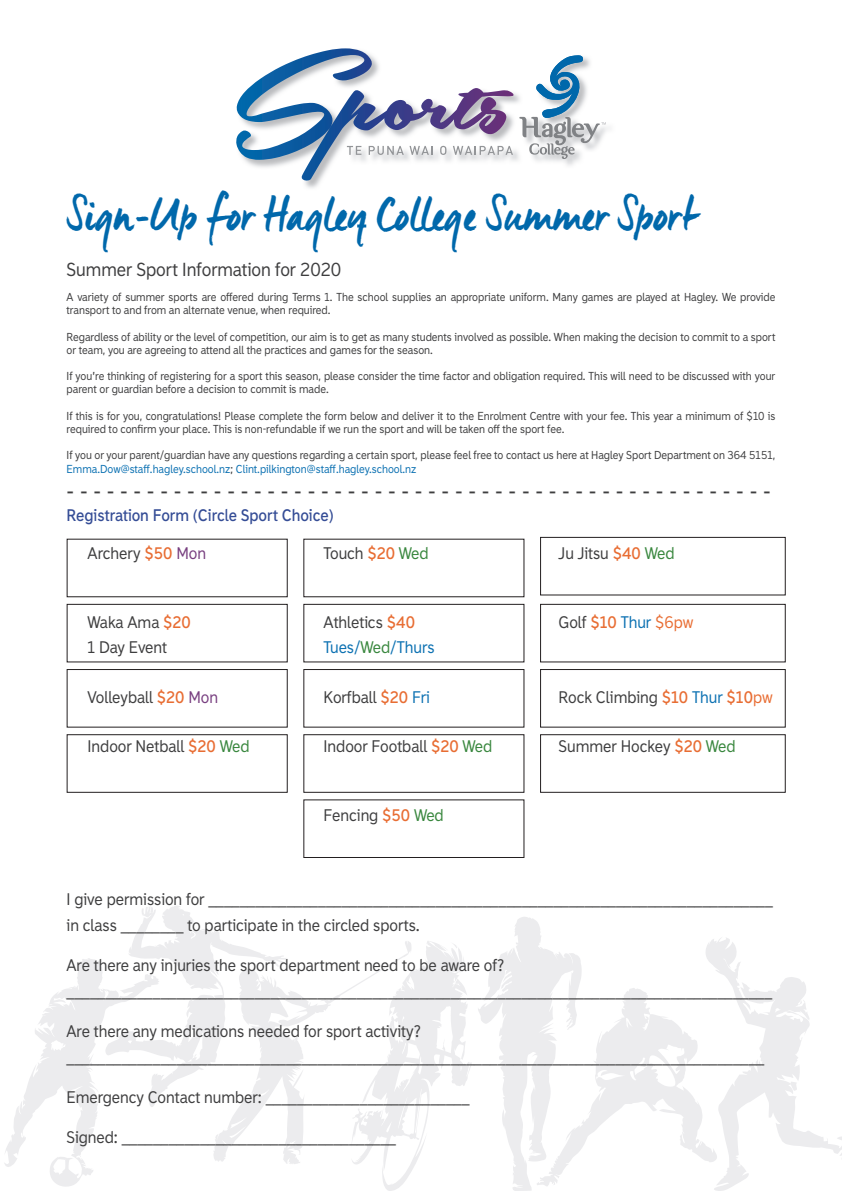
<style>
.page{position:relative;width:842px;height:1191px;background:#fff}
.page>*{position:absolute;margin:0;border:0;box-sizing:border-box;transform-origin:0 0}
.t1{font:48px "Manus";color:#0068ab}
.t2{font:24px "Madras";color:#3e3e3f}
.t3{font:18px "Madras";color:#3e3e3f}
.t4{font:16px/25.7px "Madras";color:#3e3e3f}
.t5{font:700 16px "Madras";color:#354d96}
.t6{font:16px "Madras";color:#0c71b2}
.t7{font:11px/13.2px "Madras";color:#3e3e3f}
.s1{color:#0c71b2}
.s2{font-weight:700;color:#e86d33}
.s3{color:#783f80}
.s4{color:#39873e}
.s5{color:#e86d33}
</style>
<div class="page">
<svg style="left:287px;top:988px;width:64px;height:176px"></svg>
<svg style="left:4px;top:906px;width:283px;height:281px"></svg>
<svg style="left:351px;top:917px;width:491px;height:274px"></svg>
<img style="left:244px;top:93px;width:365px;height:95px">
<svg style="left:519px;top:55px;width:87px;height:104px"></svg>
<svg style="left:236px;top:48px;width:277px;height:112px"></svg>
<svg style="left:357px;top:224px;width:9px;height:3px"></svg>
<div style="left:67px;top:604px;width:221px;height:58px;border:1px solid #231f20"></div>
<div style="left:67px;top:669px;width:221px;height:58px;border:1px solid #231f20"></div>
<div style="left:67px;top:734px;width:221px;height:59px;border:1px solid #231f20"></div>
<div style="left:303px;top:604px;width:221px;height:58px;border:1px solid #231f20"></div>
<div style="left:303px;top:669px;width:221px;height:58px;border:1px solid #231f20"></div>
<div style="left:303px;top:734px;width:221px;height:59px;border:1px solid #231f20"></div>
<div style="left:303px;top:799px;width:221px;height:59px;border:1px solid #231f20"></div>
<div style="left:540px;top:537px;width:246px;height:58px;border:1px solid #231f20"></div>
<div style="left:540px;top:604px;width:246px;height:58px;border:1px solid #231f20"></div>
<div style="left:540px;top:669px;width:246px;height:58px;border:1px solid #231f20"></div>
<div style="left:540px;top:734px;width:246px;height:59px;border:1px solid #231f20"></div>
<h1 class="t1" style="left:67px;top:185px;width:631px">Sign-Up for Hagley College Summer Sport</h1>
<h3 class="t3" style="left:67px;top:258px;width:276px">Summer Sport Information for 2020</h3>
<p class="t7" style="left:67px;top:290px;width:710px">A variety of summer sports are offered during Terms 1. The school supplies an appropriate uniform. Many games are played at Hagley. We provide transport to and from an alternate venue, when required.</p>
<p class="t7" style="left:67px;top:330px;width:710px">Regardless of ability or the level of competition, our aim is to get as many students involved as possible. When making the decision to commit to a sport or team, you are agreeing to attend all the practices and games for the season.</p>
<p class="t7" style="left:67px;top:369px;width:710px">If you’re thinking of registering for a sport this season, please consider the time factor and obligation required. This will need to be discussed with your parent or guardian before a decision to commit is made.</p>
<p class="t7" style="left:67px;top:409px;width:710px">If this is for you, congratulations! Please complete the form below and deliver it to the Enrolment Centre with your fee. This year a minimum of $10 is required to confirm your place. This is non-refundable if we run the sport and will be taken off the sport fee.</p>
<p class="t7" style="left:67px;top:449px;width:710px">If you or your parent/guardian have any questions regarding a certain sport, please feel free to contact us here at Hagley Sport Department on 364 5151,<br><span class="s1">Emma.Dow@staff.hagley.school.nz</span>; <span class="s1">Clint.pilkington@staff.hagley.school.nz</span></p>
<h2 class="t2" style="left:67px;top:478px;width:706px">- - - - - - - - - - - - - - - - - - - - - - - - - - - - - - - - - - - - - - - - - - - - - - - - - - - - -</h2>
<h3 class="t5" style="left:67px;top:505px;width:269px">Registration Form (Circle Sport Choice)</h3>
<h3 class="t4" style="left:88px;top:540px;width:120px">Archery <span class="s2">$50</span> <span class="s3">Mon</span></h3>
<h3 class="t4" style="left:324px;top:540px;width:106px">Touch <span class="s2">$20</span> <span class="s4">Wed</span></h3>
<h3 class="t4" style="left:559px;top:540px;width:117px">Ju Jitsu <span class="s2">$40</span> <span class="s4">Wed</span></h3>
<h3 class="t4" style="left:88px;top:609px;width:105px">Waka Ama <span class="s2">$20</span></h3>
<h3 class="t4" style="left:324px;top:609px;width:93px">Athletics <span class="s2">$40</span></h3>
<h3 class="t4" style="left:559px;top:609px;width:136px">Golf <span class="s2">$10</span> <span class="s1">Thur</span> <span class="s5">$6pw</span></h3>
<h3 class="t4" style="left:88px;top:634px;width:81px">1 Day Event</h3>
<h3 class="t6" style="left:324px;top:637px;width:113px">Tues/<span class="s4">Wed</span>/Thurs</h3>
<h3 class="t4" style="left:88px;top:684px;width:132px">Volleyball <span class="s2">$20</span> <span class="s3">Mon</span></h3>
<h3 class="t4" style="left:324px;top:684px;width:108px">Korfball <span class="s2">$20</span> <span class="s1">Fri</span></h3>
<h3 class="t4" style="left:559px;top:684px;width:216px">Rock Climbing <span class="s2">$10</span> <span class="s1">Thur</span> <span class="s2">$10</span><span class="s5">pw</span></h3>
<h3 class="t4" style="left:88px;top:733px;width:163px">Indoor Netball <span class="s2">$20</span> <span class="s4">Wed</span></h3>
<h3 class="t4" style="left:324px;top:733px;width:170px">Indoor Football <span class="s2">$20</span> <span class="s4">Wed</span></h3>
<h3 class="t4" style="left:559px;top:733px;width:178px">Summer Hockey <span class="s2">$20</span> <span class="s4">Wed</span></h3>
<h3 class="t4" style="left:324px;top:802px;width:122px">Fencing <span class="s2">$50</span> <span class="s4">Wed</span></h3>
<h3 class="t4" style="left:67px;top:886px;width:708px">I give permission for ________________________________________________________________________ in class ________ to participate in the circled sports.</h3>
<h3 class="t4" style="left:67px;top:952px;width:707px">Are there any injuries the sport department need to be aware of? __________________________________________________________________________________________</h3>
<h3 class="t4" style="left:67px;top:1018px;width:699px">Are there any medications needed for sport activity? _________________________________________________________________________________________</h3>
<h3 class="t4" style="left:67px;top:1083px;width:404px">Emergency Contact number: __________________________</h3>
<h3 class="t4" style="left:67px;top:1123px;width:331px">Signed: ___________________________________</h3>
</div>
